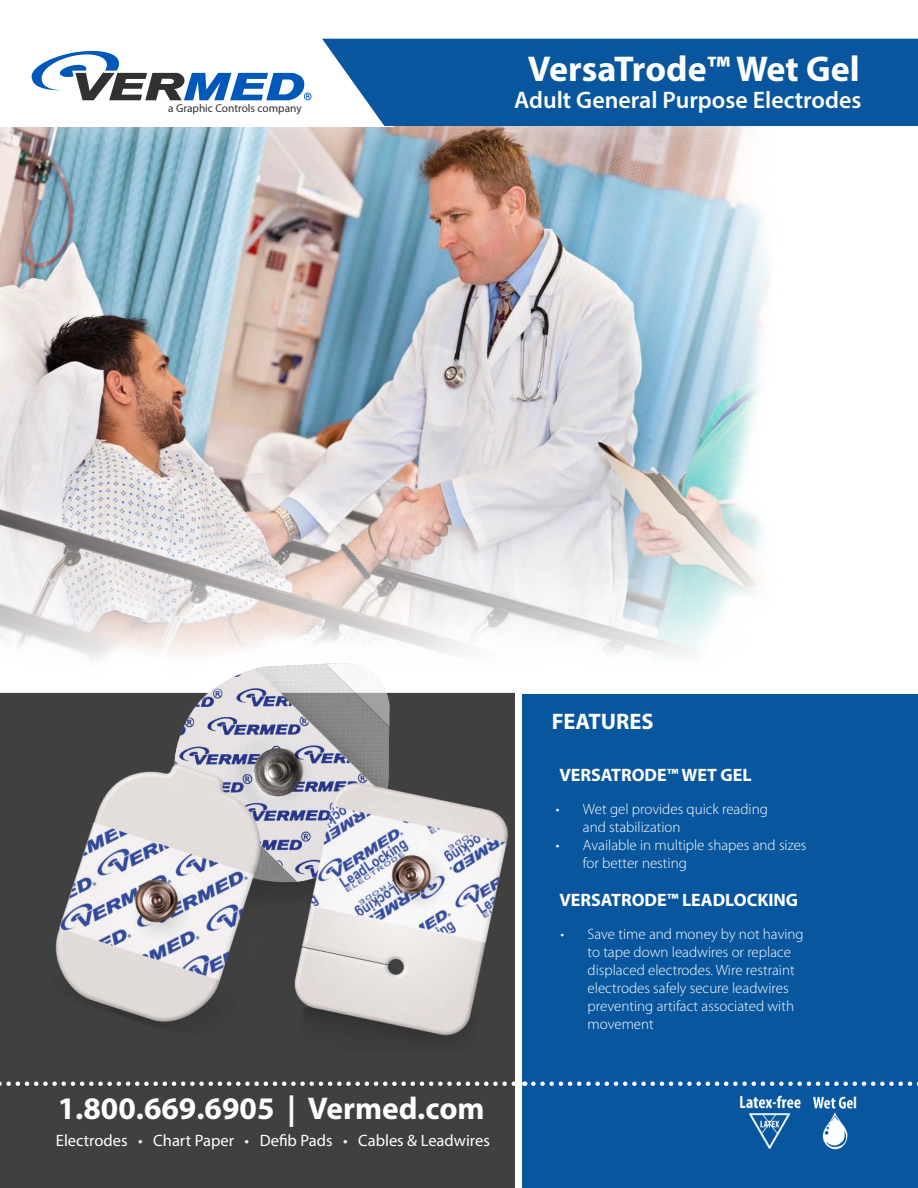
<style>
.page{position:relative;width:918px;height:1188px;background:#fff}
.page>*{position:absolute;margin:0;border:0;box-sizing:border-box;transform-origin:0 0}
.t1{font:700 36px "Myriad Pro";color:#fff}
.t2{font:700 31.5px "Myriad Pro";color:#fff}
.t3{font:600 24px "Myriad Pro";color:#fff}
.t4{font:700 22.5px "Myriad Pro";color:#fff}
.t5{font:700 18px "Myriad Pro";color:#fff}
.t6{font:16.5px "Myriad Pro";color:#fff}
.t7{font:300 15px/18px "Myriad Pro";color:#fff}
.t8{font:11.4px "Myriad Pro";color:#323031}
</style>
<div class="page">
<img style="left:0;top:239px;width:450px;height:30px">
<svg style="left:450px;top:239px;width:317px;height:607px;background:#bcc0c8"></svg>
<img style="left:0;top:269px;width:918px;height:496px">
<img style="left:0;top:645px;width:514px;height:543px">
<img style="left:0;top:38px;width:918px;height:201px">
<div style="left:322px;top:39px;width:596px;height:87px;background:#08569d"></div>
<div style="left:522px;top:695px;width:396px;height:493px;background:#08569d"></div>
<svg style="left:30px;top:48px;width:282px;height:52px"></svg>
<img style="left:740px;top:1095px;width:61px;height:54px">
<svg style="left:0;top:1081px;width:515px;height:5px"></svg>
<svg style="left:533px;top:1081px;width:385px;height:5px"></svg>
<img style="left:813px;top:1096px;width:44px;height:54px">
<p class="t8" style="left:168px;top:101px;width:135px">a Graphic Controls company</p>
<h1 class="t1" style="left:528px;top:45px;width:333px">VersaTrode™ Wet Gel</h1>
<h3 class="t3" style="left:514px;top:85px;width:349px">Adult General Purpose Electrodes</h3>
<h2 class="t2" style="left:58px;top:1088px;width:428px">1.800.669.6905 | Vermed.com</h2>
<p class="t6" style="left:56px;top:1131px;width:436px">Electrodes • Chart Paper • Defib Pads • Cables &amp; Leadwires</p>
<h3 class="t4" style="left:552px;top:706px;width:103px">FEATURES</h3>
<p class="t5" style="left:560px;top:763px;width:194px">VERSATRODE™ WET GEL</p>
<p class="t7" style="left:583px;top:800px;width:187px;text-indent:-27px">• Wet gel provides quick reading and stabilization</p>
<p class="t7" style="left:583px;top:836px;width:225px;text-indent:-27px">• Available in multiple shapes and sizes for better nesting</p>
<p class="t5" style="left:560px;top:888px;width:240px">VERSATRODE™ LEADLOCKING</p>
<p class="t7" style="left:588px;top:925px;width:218px;text-indent:-27px">• Save time and money by not having to tape down leadwires or replace displaced electrodes. Wire restraint electrodes safely secure leadwires preventing artifact associated with movement</p>
</div>
